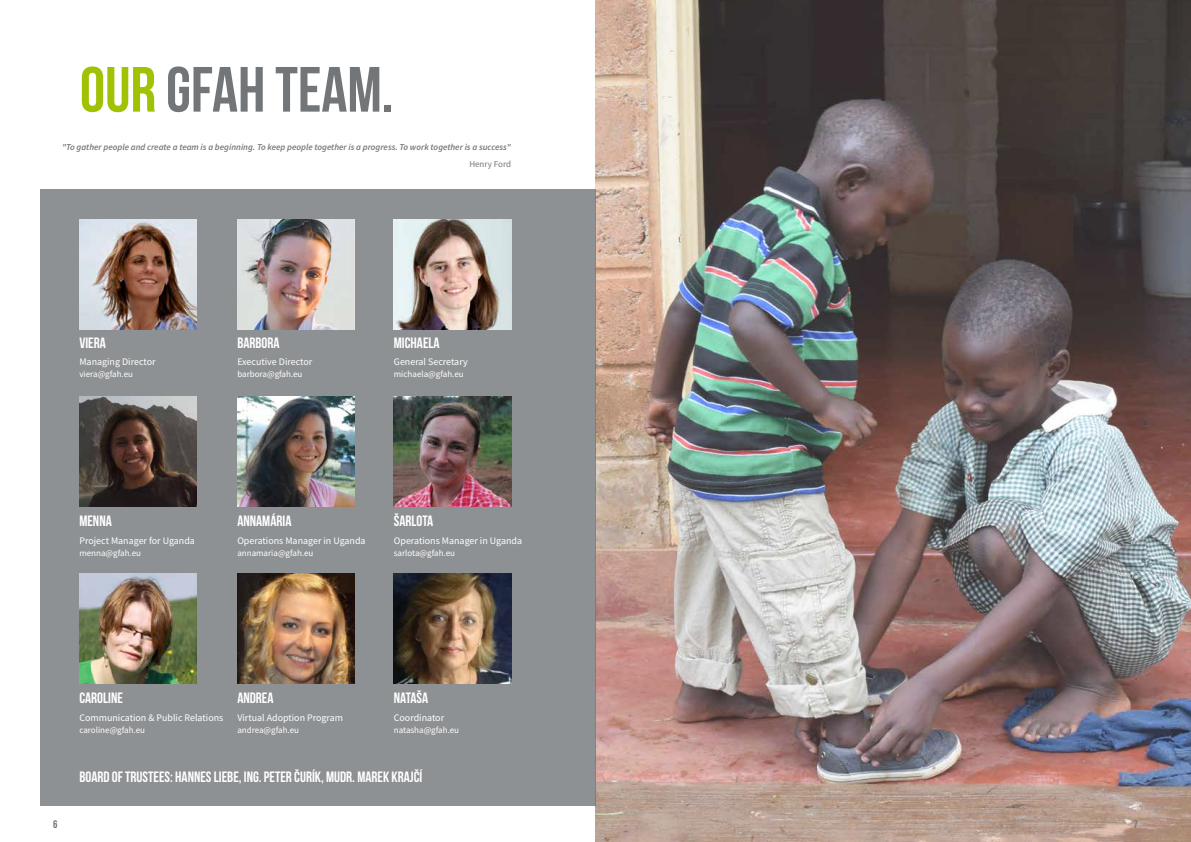
<style>
.page{position:relative;width:1191px;height:842px;background:#fff}
.page>*{position:absolute;margin:0;border:0;box-sizing:border-box;transform-origin:0 0}
.t1{font:63.8px "Bebas Neue";color:#727678}
.t2{font:15px "Bebas Neue";color:#fff}
.t3{font:11px "Bebas Neue";color:#727678}
.t4{font:10px "Source Sans Pro";color:#fff}
.t5{font:9px "Source Sans Pro";color:#fff}
.t6{font:italic 600 9px "Source Sans Pro";color:#727678}
.t7{font:9px "Source Sans Pro";color:#727678}
.s1{color:#9fc204}
</style>
<div class="page">
<img style="left:595px;top:0;width:596px;height:842px">
<div style="left:40px;top:189px;width:555px;height:617px;background:#8e9193"></div>
<img style="left:79px;top:219px;width:118px;height:110px">
<img style="left:237px;top:219px;width:117px;height:110px">
<img style="left:394px;top:219px;width:117px;height:110px">
<img style="left:79px;top:396px;width:118px;height:110px">
<img style="left:237px;top:396px;width:117px;height:110px">
<img style="left:394px;top:396px;width:117px;height:110px">
<img style="left:79px;top:574px;width:118px;height:110px">
<img style="left:237px;top:574px;width:117px;height:110px">
<img style="left:394px;top:574px;width:117px;height:110px">
<h1 class="t1" style="left:80px;top:55px;width:315px"><span class="s1">OUR</span> GFAH TEAM.</h1>
<p class="t6" style="left:62px;top:141px;width:450px">"To gather people and create a team is a beginning. To keep people together is a progress. To work together is a success"</p>
<p class="t7" style="left:469px;top:158px;width:43px">Henry Ford</p>
<h2 class="t2" style="left:79px;top:334px;width:28px">VIERA</h2>
<p class="t4" style="left:79px;top:355px;width:78px">Managing Director</p>
<p class="t5" style="left:79px;top:368px;width:55px">viera@gfah.eu</p>
<h2 class="t2" style="left:237px;top:334px;width:44px">BARBORA</h2>
<p class="t4" style="left:237px;top:355px;width:76px">Executive Director</p>
<p class="t5" style="left:237px;top:368px;width:67px">barbora@gfah.eu</p>
<h2 class="t2" style="left:394px;top:334px;width:47px">MICHAELA</h2>
<p class="t4" style="left:394px;top:355px;width:75px">General Secretary</p>
<p class="t5" style="left:394px;top:368px;width:71px">michaela@gfah.eu</p>
<h2 class="t2" style="left:79px;top:513px;width:34px">MENNA</h2>
<p class="t4" style="left:79px;top:534px;width:117px">Project Manager for Uganda</p>
<p class="t5" style="left:79px;top:547px;width:63px">menna@gfah.eu</p>
<h2 class="t2" style="left:237px;top:513px;width:56px">ANNAMÁRIA</h2>
<p class="t4" style="left:237px;top:534px;width:130px">Operations Manager in Uganda</p>
<p class="t5" style="left:237px;top:547px;width:78px">annamaria@gfah.eu</p>
<h2 class="t2" style="left:394px;top:513px;width:41px">ŠARLOTA</h2>
<p class="t4" style="left:394px;top:534px;width:130px">Operations Manager in Uganda</p>
<p class="t5" style="left:394px;top:547px;width:63px">sarlota@gfah.eu</p>
<h2 class="t2" style="left:79px;top:690px;width:45px">CAROLINE</h2>
<p class="t4" style="left:79px;top:711px;width:145px">Communication &amp; Public Relations</p>
<p class="t5" style="left:79px;top:724px;width:67px">caroline@gfah.eu</p>
<h2 class="t2" style="left:237px;top:690px;width:38px">ANDREA</h2>
<p class="t4" style="left:237px;top:711px;width:107px">Virtual Adoption Program</p>
<p class="t5" style="left:237px;top:724px;width:63px">andrea@gfah.eu</p>
<h2 class="t2" style="left:394px;top:690px;width:36px">NATAŠA</h2>
<p class="t4" style="left:394px;top:711px;width:52px">Coordinator</p>
<p class="t5" style="left:394px;top:724px;width:67px">natasha@gfah.eu</p>
<h2 class="t2" style="left:79px;top:768px;width:344px">BOARD OF TRUSTEES: HANNES LIEBE, ING. PETER ČURÍK, MUDR. MAREK KRAJČÍ</h2>
<p class="t3" style="left:53px;top:818px;width:6px">6</p>
<p class="t3" style="left:1133px;top:818px;width:6px">7</p>
</div>
